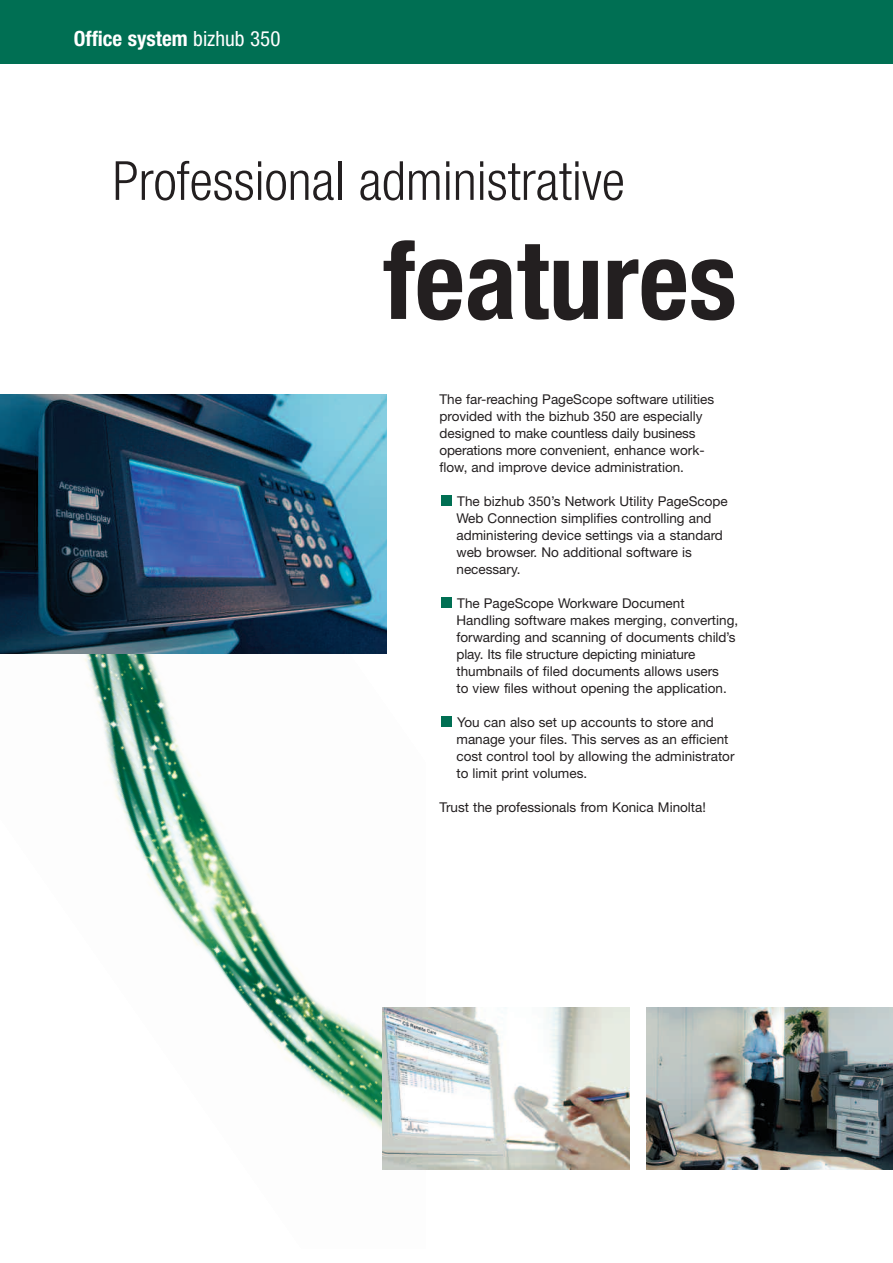
<style>
.page{position:relative;width:893px;height:1263px;background:#fff}
.page>*{position:absolute;margin:0;border:0;box-sizing:border-box;transform-origin:0 0}
.t1{font:700 condensed 108px "Helvetica KM";color:#231f20}
.t2{font:300 condensed 54px "Helvetica KM";color:#231f20}
.t3{font:700 condensed 21px "Helvetica KMCE";color:#fff}
.t4{font:13.5px/17px "Helvetica KM";color:#231f20}
.s1{font-weight:400}
</style>
<div class="page">
<img style="left:84px;top:654px;width:341px;height:516px">
<div style="left:0;top:0;width:893px;height:64px;background:#006f53"></div>
<div style="left:441px;top:716px;width:11px;height:11px;background:#006f53"></div>
<div style="left:441px;top:597px;width:11px;height:11px;background:#006f53"></div>
<div style="left:441px;top:495px;width:11px;height:11px;background:#006f53"></div>
<img style="left:383px;top:1007px;width:246px;height:162px">
<img style="left:646px;top:1007px;width:247px;height:162px">
<img style="left:0;top:394px;width:387px;height:260px">
<h3 class="t3" style="left:74px;top:31px;width:208px">Office system <span class="s1">bizhub 350</span></h3>
<h2 class="t2" style="left:113px;top:161px;width:514px">Professional administrative</h2>
<h1 class="t1" style="left:383px;top:242px;width:355px">features</h1>
<p class="t4" style="left:439px;top:392px;width:276px">The far-reaching PageScope software utilities provided with the bizhub 350 are especially designed to make countless daily business operations more convenient, enhance work&shy;flow, and improve device administration.</p>
<p class="t4" style="left:456px;top:494px;width:273px">The bizhub 350’s Network Utility PageScope Web Connection simplifies controlling and administering device settings via a standard web browser. No additional software is necessary.</p>
<p class="t4" style="left:456px;top:596px;width:283px">The PageScope Workware Document Handling software makes merging, converting, forwarding and scanning of documents child’s play. Its file structure depicting miniature thumbnails of filed documents allows users<br>to view files without opening the application.</p>
<p class="t4" style="left:456px;top:715px;width:280px">You can also set up accounts to store and manage your files. This serves as an efficient cost control tool by allowing the administrator to limit print volumes.</p>
<p class="t4" style="left:439px;top:800px;width:268px">Trust the professionals from Konica Minolta!</p>
</div>
